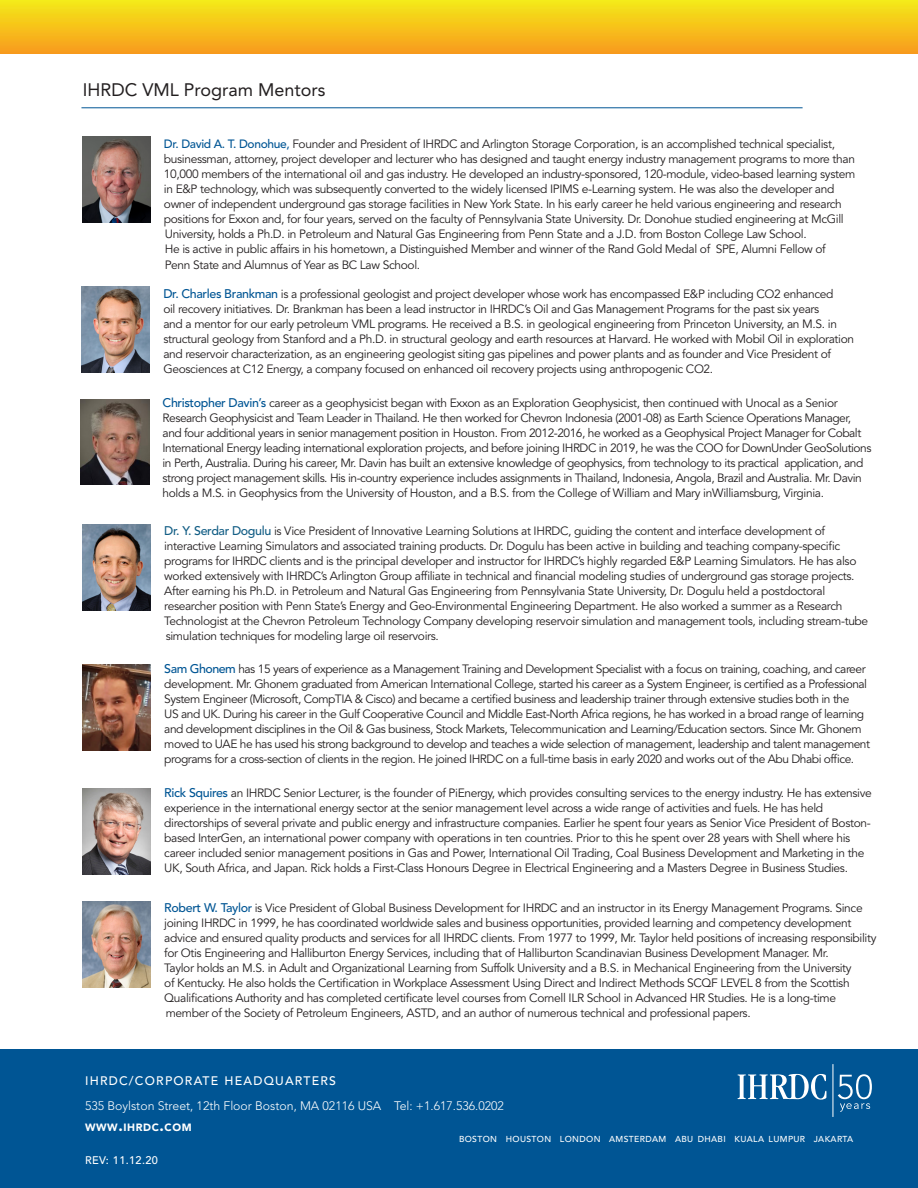
<style>
.page{position:relative;width:918px;height:1188px;background:#fff}
.page>*{position:absolute;margin:0;border:0;box-sizing:border-box;transform-origin:0 0}
.t1{font:18px "Avenir LT Std";color:#231f20}
._04_Body{font:300 12.3px "Avenir LT Std";color:#fff}
._03_Sub-Subhead{font:500 12.3px "Avenir LT Std";letter-spacing:.1em;color:#fff}
.t2{font:12px/15px "Avenir LT Std";letter-spacing:-.03em;color:#231f20}
._03_Sub-Subhead-2{font:500 10.95px "Avenir LT Std";letter-spacing:.03em;color:#fff}
._04_Body-2{font:900 10.5px "Avenir LT Std";letter-spacing:.055em;color:#fff}
._03_Sub-Subhead-3{font:500 8.55px "Avenir LT Std";letter-spacing:.045em;color:#fff}
.s1{font-weight:500;color:#005594}
.s2{font-weight:500;font-size:12.45px;color:#005594}
.s3{font-weight:500;font-size:12.45px;color:#135e85}
.s4{font-size:15px}
</style>
<div class="page">
<img style="left:82px;top:137px;width:68px;height:85px">
<img style="left:81px;top:287px;width:69px;height:85px">
<img style="left:82px;top:525px;width:69px;height:86px">
<img style="left:82px;top:665px;width:69px;height:85px">
<img style="left:82px;top:902px;width:69px;height:86px">
<img style="left:82px;top:789px;width:69px;height:85px">
<div style="left:0;top:0;width:918px;height:54px;background:linear-gradient(to bottom,#f4eb18,#f89b1d)"></div>
<img style="left:81px;top:399px;width:68px;height:86px">
<hr style="left:81px;top:108px;width:722px;height:1px;background:#005594">
<div style="left:0;top:1049px;width:918px;height:139px;background:#005594"></div>
<svg style="left:737px;top:1074px;width:89px;height:26px"></svg>
<hr style="left:833px;top:1064px;width:1px;height:53px;background:#fff">
<svg style="left:838px;top:1074px;width:34px;height:38px"></svg>
<p class="t1" style="left:83px;top:79px;width:244px">IHRDC VML Program Mentors</p>
<p class="t2" style="left:164px;top:137px;width:693px"><span class="s1">Dr. David A. T. Donohue,</span> Founder and President of IHRDC and Arlington Storage Corporation, is an accomplished technical specialist, businessman, attorney, project developer and lecturer who has designed and taught energy industry management programs to more than 10,000 members of the international oil and gas industry. He developed an industry-sponsored, 120-module, video-based learning system in E&amp;P technology, which was subsequently converted to the widely licensed IPIMS e-Learning system. He was also the developer and owner of independent underground gas storage facilities in New York State. In his early career he held various engineering and research positions for Exxon and, for four years, served on the faculty of Pennsylvania State University. Dr. Donohue studied engineering at McGill University, holds a Ph.D. in Petroleum and Natural Gas Engineering from Penn State and a J.D. from Boston College Law School.<br>He is active in public affairs in his hometown, a Distinguished Member and winner of the Rand Gold Medal of SPE, Alumni Fellow of<br>Penn State and Alumnus of Year as BC Law School.</p>
<p class="t2" style="left:163px;top:287px;width:692px"><span class="s2">Dr. Charles Brankman</span> is a professional geologist and project developer whose work has encompassed E&amp;P including CO2 enhanced<br>oil recovery initiatives. Dr. Brankman has been a lead instructor in IHRDC’s Oil and Gas Management Programs for the past six years<br>and a mentor for our early petroleum VML programs. He received a B.S. in geological engineering from Princeton University, an M.S. in structural geology from Stanford and a Ph.D. in structural geology and earth resources at Harvard. He worked with Mobil Oil in exploration and reservoir characterization, as an engineering geologist siting gas pipelines and power plants and as founder and Vice President of Geosciences at C12 Energy, a company focused on enhanced oil recovery projects using anthropogenic CO2.</p>
<p class="t2" style="left:163px;top:396px;width:710px"><span class="s2">Christopher Davin’s</span> career as a geophysicist began with Exxon as an Exploration Geophysicist, then continued with Unocal as a Senior Research Geophysicist and Team Leader in Thailand. He then worked for Chevron Indonesia (2001-08) as Earth Science Operations Manager, and four additional years in senior management position in Houston. From 2012-2016, he worked as a Geophysical Project Manager for Cobalt International Energy leading international exploration projects, and before joining IHRDC in 2019, he was the COO for DownUnder GeoSolutions in Perth, Australia. During his career, Mr. Davin has built an extensive knowledge of geophysics, from technology to its practical application, and strong project management skills. His in-country experience includes assignments in Thailand, Indonesia, Angola, Brazil and Australia. Mr. Davin holds a M.S. in Geophysics from the University of Houston, and a B.S. from the College of William and Mary inWilliamsburg, Virginia.</p>
<p class="t2" style="left:164px;top:523px;width:705px"><span class="s3">Dr. Y. Serdar Dogulu</span> is Vice President of Innovative Learning Solutions at IHRDC, guiding the content and interface development of interactive Learning Simulators and associated training products. Dr. Dogulu has been active in building and teaching company-specific programs for IHRDC clients and is the principal developer and instructor for IHRDC’s highly regarded E&amp;P Learning Simulators. He has also worked extensively with IHRDC’s Arlington Group affiliate in technical and financial modeling studies of underground gas storage projects.<br>After earning his Ph.D. in Petroleum and Natural Gas Engineering from Pennsylvania State University, Dr. Dogulu held a postdoctoral researcher position with Penn State’s Energy and Geo-Environmental Engineering Department. He also worked a summer as a Research Technologist at the Chevron Petroleum Technology Company developing reservoir simulation and management tools, including stream-tube simulation techniques for modeling large oil reservoirs.</p>
<p class="t2" style="left:164px;top:661px;width:707px"><span class="s2">Sam Ghonem</span> has 15 years of experience as a Management Training and Development Specialist with a focus on training, coaching, and career development. Mr. Ghonem graduated from American International College, started his career as a System Engineer, is certified as a Professional System Engineer (Microsoft, CompTIA &amp; Cisco) and became a certified business and leadership trainer through extensive studies both in the<br>US and UK. During his career in the Gulf Cooperative Council and Middle East-North Africa regions, he has worked in a broad range of learning and development disciplines in the Oil &amp; Gas business, Stock Markets, Telecommunication and Learning/Education sectors. Since Mr. Ghonem moved to UAE he has used his strong background to develop and teaches a wide selection of management, leadership and talent management programs for a cross-section of clients in the region. He joined IHRDC on a full-time basis in early 2020 and works out of the Abu Dhabi office.</p>
<p class="t2" style="left:164px;top:786px;width:709px"><span class="s2">Rick Squires</span> an IHRDC Senior Lecturer, is the founder of PiEnergy, which provides consulting services to the energy industry. He has extensive experience in the international energy sector at the senior management level across a wide range of activities and fuels. He has held directorships of several private and public energy and infrastructure companies. Earlier he spent four years as Senior Vice President of Boston&shy;based InterGen, an international power company with operations in ten countries. Prior to this he spent over 28 years with Shell where his career included senior management positions in Gas and Power, International Oil Trading, Coal Business Development and Marketing in the UK, South Africa, and Japan. Rick holds a First-Class Honours Degree in Electrical Engineering and a Masters Degree in Business Studies.</p>
<p class="t2" style="left:164px;top:900px;width:714px"><span class="s2">Robert W. Taylo</span><span class="s1">r</span> is Vice President of Global Business Development for IHRDC and an instructor in its Energy Management Programs. Since joining IHRDC in 1999, he has coordinated worldwide sales and business opportunities, provided learning and competency development advice and ensured quality products and services for all IHRDC clients. From 1977 to 1999, Mr. Taylor held positions of increasing responsibility for Otis Engineering and Halliburton Energy Services, including that of Halliburton Scandinavian Business Development Manager. Mr.<br>Taylor holds an M.S. in Adult and Organizational Learning from Suffolk University and a B.S. in Mechanical Engineering from the University<br>of Kentucky. He also holds the Certification in Workplace Assessment Using Direct and Indirect Methods SCQF LEVEL 8 from the Scottish Qualifications Authority and has completed certificate level courses from Cornell ILR School in Advanced HR Studies. He is a long-time member of the Society of Petroleum Engineers, ASTD, and an author of numerous technical and professional papers.</p>
<p class="_03_Sub-Subhead" style="left:85px;top:1074px;width:252px">IHRDC/CORPORATE HEADQUARTERS</p>
<p class="_04_Body" style="left:85px;top:1098px;width:420px">535 Boylston Street, 12th Floor Boston, MA 02116 USA Tel: +1.617.536.0202</p>
<p class="_04_Body-2" style="left:85px;top:1121px;width:108px">WWW<span class="s4">.</span>IHRDC<span class="s4">.</span>COM</p>
<p class="_03_Sub-Subhead-3" style="left:459px;top:1134px;width:13px">BOSTO</p>
<p class="_03_Sub-Subhead-3" style="left:490px;top:1134px;width:23px">N HOUSTO</p>
<p class="_03_Sub-Subhead-3" style="left:544px;top:1134px;width:87px">N LONDON AMSTERDA</p>
<p class="_03_Sub-Subhead-3" style="left:659px;top:1134px;width:47px">M ABU DHA</p>
<p class="_03_Sub-Subhead-3" style="left:718px;top:1134px;width:77px">BI KUALA LU MPUR</p>
<p class="_03_Sub-Subhead-3" style="left:814px;top:1134px;width:24px">JAKARTA</p>
<p class="_03_Sub-Subhead-2" style="left:85px;top:1154px;width:74px">REV: 11.12.20</p>
</div>
